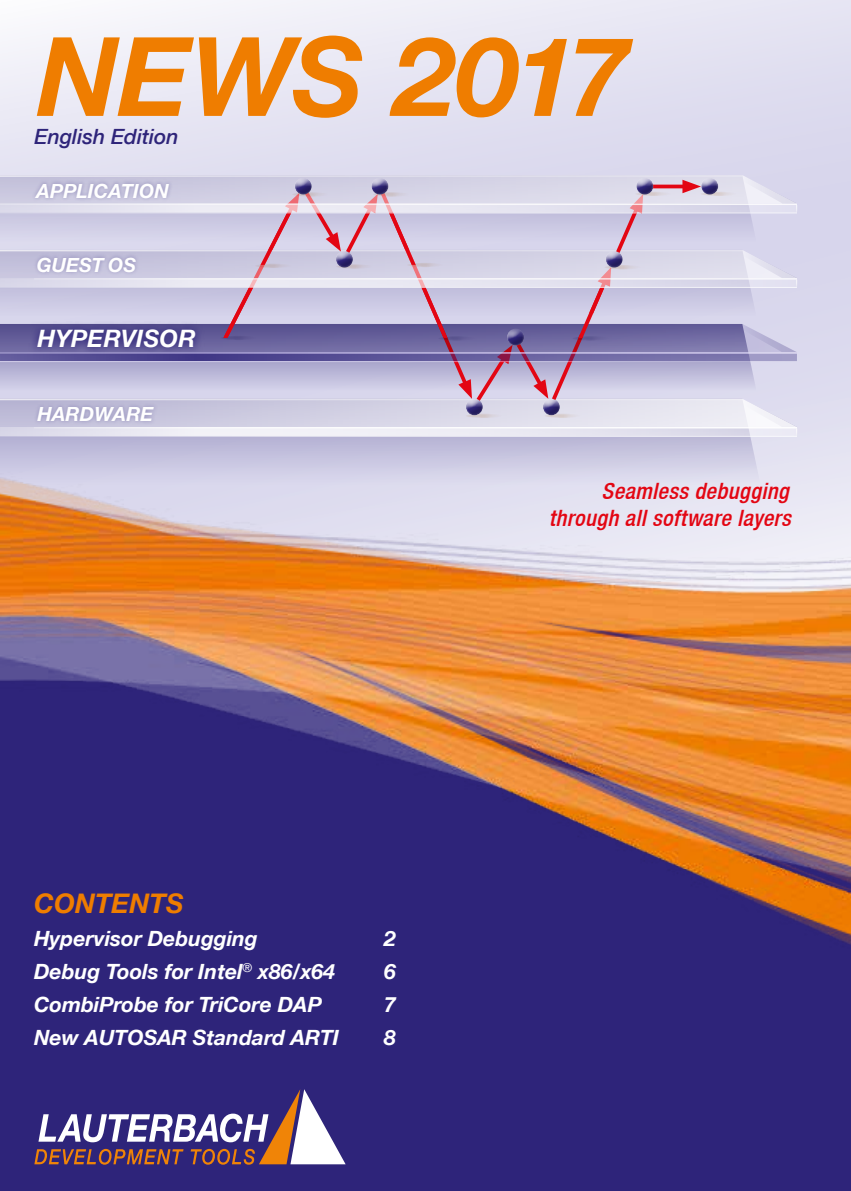
<style>
.page{position:relative;width:851px;height:1191px;background:#fff}
.page>*{position:absolute;margin:0;border:0;box-sizing:border-box;transform-origin:0 0}
.t1{font:italic 700 109.8px "Helvetica Neue LT";letter-spacing:-.015em;color:#ef7d00}
.t2{font:italic 700 27px "Helvetica Neue LT";color:#ef7d00}
.t3{font:italic 700 24px "Helvetica Neue LT";letter-spacing:.01em;color:#fff}
.t4{font:italic 500 condensed 22.5px/27px "Helvetica Neue LT";letter-spacing:.015em;color:#e30613;text-align:right}
.t5{font:italic 700 21px/33px "Helvetica Neue LT";color:#fff}
.t6{font:italic 500 21px "Helvetica Neue LT";color:#2e247a}
.t7{font:italic 700 19.5px "Helvetica Neue LT";letter-spacing:.01em;color:#fff}
</style>
<div class="page">
<div style="left:0;top:0;width:850px;height:606px;background:linear-gradient(to right,#efeef7,#dddbee)"></div>
<div style="left:0;top:437px;width:760px;height:11px;background:#bab7d7"></div>
<hr style="left:0;top:436px;width:796px;height:1px;background:#fff">
<svg style="left:0;top:175px;width:797px;height:261px;background:#c3bcd7"></svg>
<div style="left:0;top:980px;width:850px;height:211px;background:#2e247a"></div>
<svg style="left:34px;top:1089px;width:311px;height:75px"></svg>
<img style="left:0;top:448px;width:850px;height:532px">
<h1 class="t1" style="left:37px;top:9px;width:593px">NEWS 2017</h1>
<p class="t6" style="left:34px;top:124px;width:146px">English Edition</p>
<p class="t7" style="left:37px;top:178px;width:134px">APPLICATION</p>
<p class="t7" style="left:37px;top:253px;width:101px">GUEST OS</p>
<p class="t3" style="left:37px;top:324px;width:160px">HYPERVISOR</p>
<p class="t7" style="left:37px;top:402px;width:118px">HARDWARE</p>
<p class="t2" style="left:34px;top:886px;width:151px">CONTENTS</p>
<p class="t5" style="left:34px;top:921px;width:306px">Hypervisor Debugging<br>Debug Tools for Intel<sup>®</sup> x86/x64<br>CombiProbe for TriCore DAP<br>New AUTOSAR Standard ARTI</p>
<p class="t5" style="left:384px;top:921px;width:13px;text-align:justify">2<br>6<br>7<br>8</p>
<p class="t4" style="left:549px;top:477px;width:243px">Seamless debugging through all software layers</p>
</div>
